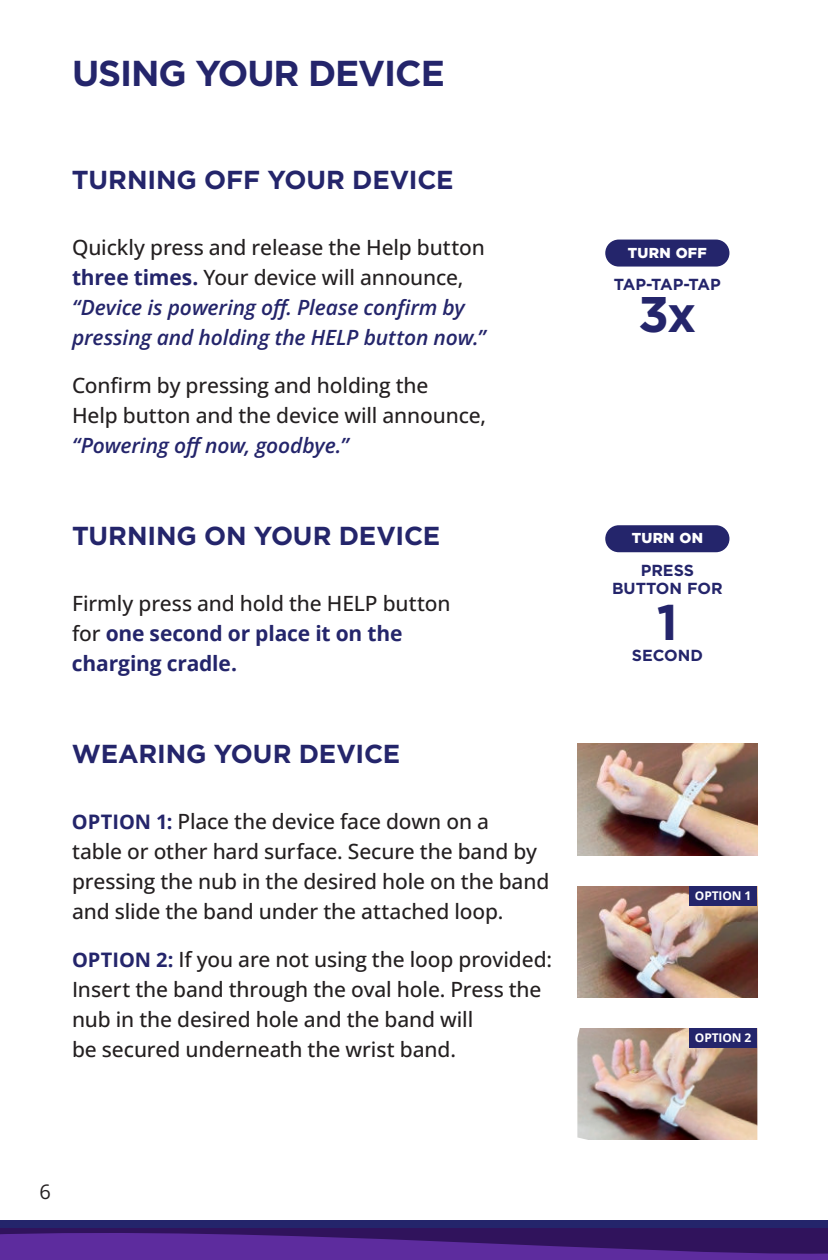
<style>
.page{position:relative;width:828px;height:1260px;background:#fff}
.page>*{position:absolute;margin:0;border:0;box-sizing:border-box;transform-origin:0 0}
.t1{font:700 50px "Gotham";color:#24256b}
.t2{font:700 36px "Gotham";letter-spacing:-.03em;color:#24256b}
.t3{font:700 26px "Gotham";letter-spacing:-.005em;color:#24256b}
.t4{font:500 21px/30px "Open Sans";letter-spacing:-.005em;color:#231f20}
.t5{font:italic 600 21px/30px "Open Sans";letter-spacing:-.005em;color:#24256b}
.t6{font:700 21px/30px "Open Sans";letter-spacing:-.005em;color:#24256b}
.t7{font:20px "Open Sans";color:#231f20}
.t8{font:700 16px/18px "Gotham";color:#24256b;text-align:center}
.t9{font:700 16px "Gotham";letter-spacing:-.045em;color:#24256b}
.t10{font:900 14.4px "Gotham";letter-spacing:.02em;color:#fff}
.t11{font:700 12px "Open Sans";letter-spacing:-.01em;color:#fff}
.s1{font-weight:500;font-style:normal;color:#231f20}
.s2{font-weight:700;font-style:normal}
.s3{font-weight:500;color:#231f20}
.s4{font-weight:700;font-size:20px;color:#24256b}
</style>
<div class="page">
<div style="left:0;top:1220px;width:828px;height:40px;background:#24256b"></div>
<div style="left:0;top:1228px;width:828px;height:32px;background:#30135c"></div>
<svg style="left:0;top:1233px;width:828px;height:27px"></svg>
<div style="left:605px;top:240px;width:124px;height:27px;background:#24256b;border-radius:14px"></div>
<div style="left:605px;top:525px;width:124px;height:27px;background:#24256b;border-radius:14px"></div>
<hr style="left:827px;top:448px;width:1px;height:704px;background:#e3ecf7">
<img style="left:577px;top:744px;width:180px;height:112px">
<img style="left:577px;top:886px;width:180px;height:112px">
<div style="left:689px;top:886px;width:68px;height:19px;background:#24256b"></div>
<img style="left:577px;top:1028px;width:180px;height:112px">
<div style="left:689px;top:1028px;width:68px;height:19px;background:#24256b"></div>
<h2 class="t2" style="left:72px;top:57px;width:374px">USING YOUR DEVICE</h2>
<p class="t3" style="left:72px;top:168px;width:383px">TURNING OFF YOUR DEVICE</p>
<p class="t5" style="left:72px;top:232px;width:415px"><span class="s1">Quickly press and release the Help button </span><span class="s2">three times.</span> <span class="s1">Your device will announce, </span>“Device is powering off. Please confirm by pressing and holding the HELP button now.”</p>
<p class="t4" style="left:72px;top:370px;width:416px">Confirm by pressing and holding the<br>Help button and the device will announce,</p>
<p class="t5" style="left:72px;top:430px;width:278px">“Powering off now, goodbye.”</p>
<p class="t3" style="left:72px;top:524px;width:370px">TURNING ON YOUR DEVICE</p>
<p class="t6" style="left:72px;top:590px;width:380px"><span class="s3">Firmly press and hold the HELP button for</span> one second or place it on the charging cradle.</p>
<p class="t3" style="left:72px;top:742px;width:330px">WEARING YOUR DEVICE</p>
<p class="t4" style="left:72px;top:808px;width:479px"><span class="s4">OPTION 1:</span> Place the device face down on a<br>table or other hard surface. Secure the band by pressing the nub in the desired hole on the band and slide the band under the attached loop.</p>
<p class="t4" style="left:72px;top:946px;width:482px"><span class="s4">OPTION 2:</span> If you are not using the loop provided:<br>Insert the band through the oval hole. Press the nub in the desired hole and the band will<br>be secured underneath the wrist band.</p>
<p class="t7" style="left:40px;top:1181px;width:13px">6</p>
<p class="t10" style="left:628px;top:246px;width:81px">TURN OFF</p>
<p class="t9" style="left:614px;top:277px;width:108px">TAP-TAP-TAP</p>
<h1 class="t1" style="left:638px;top:292px;width:60px">3x</h1>
<p class="t10" style="left:632px;top:532px;width:73px">TURN ON</p>
<p class="t8" style="left:612px;top:562px;width:112px">PRESS<br>BUTTON FOR</p>
<h1 class="t1" style="left:657px;top:600px;width:23px">1</h1>
<p class="t8" style="left:632px;top:647px;width:73px">SECOND</p>
<p class="t11" style="left:695px;top:891px;width:58px">OPTION 1</p>
<p class="t11" style="left:695px;top:1033px;width:58px">OPTION 2</p>
</div>
